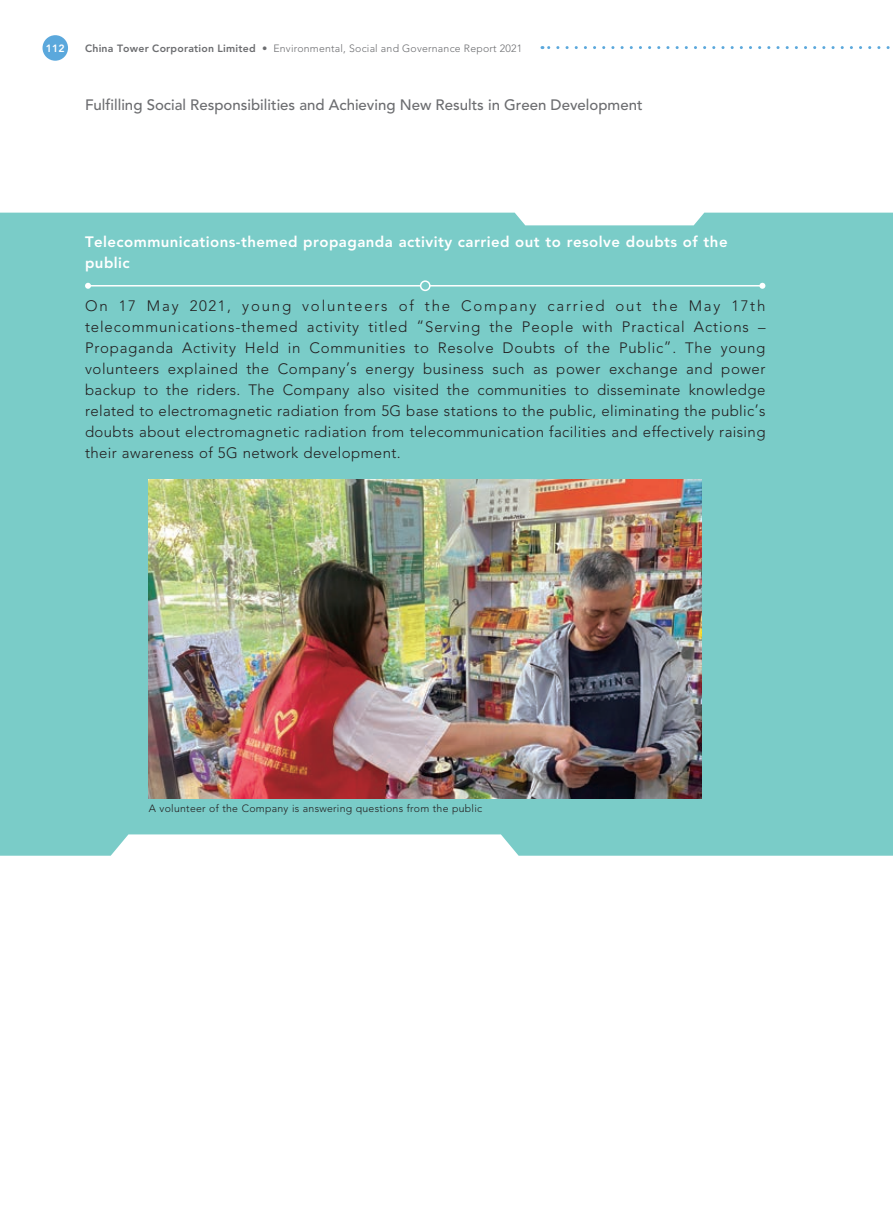
<style>
.page{position:relative;width:893px;height:1212px;background:#fff}
.page>*{position:absolute;margin:0;border:0;box-sizing:border-box;transform-origin:0 0}
.t1{font:300 15px/21px "Avenir LT Std";letter-spacing:.025em;color:#231f20;text-align:justify}
.t2{font:800 15px/20.2px "Avenir LT Std";letter-spacing:.03em;color:#fff}
.t3{font:500 15px "Avenir LT Std";color:#6c6d70}
.t4{font:300 10.5px "Avenir LT Std";letter-spacing:.02em;color:#6c6d70}
.t5{font:300 10.5px "Avenir LT Std";letter-spacing:.025em;color:#231f20}
.t6{font:800 10.5px "Avenir LT Std";color:#fff}
.s1{font-weight:800}
</style>
<div class="page">
<div style="left:43px;top:35px;width:25px;height:26px;background:#5ba8dc;border-radius:50%"></div>
<svg style="left:542px;top:46px;width:348px;height:3px"></svg>
<div style="left:0;top:213px;width:893px;height:643px;background:#7accc8"></div>
<hr style="left:88px;top:285px;width:674px;height:1px;background:#fff">
<svg style="left:85px;top:283px;width:6px;height:6px"></svg>
<svg style="left:759px;top:283px;width:6px;height:6px"></svg>
<div style="left:421px;top:281px;width:9px;height:9px;background:#7accc8;border-radius:50%"></div>
<div style="left:420px;top:280px;width:11px;height:11px;border:2px solid #fff;border-radius:50%"></div>
<img style="left:149px;top:479px;width:553px;height:319px">
<p class="t6" style="left:46px;top:42px;width:21px">112</p>
<p class="t4" style="left:85px;top:42px;width:439px"><span class="s1">China Tower Corporation Limited</span> • Environmental, Social and Governance Report 2021</p>
<p class="t3" style="left:85px;top:96px;width:559px">Fulfilling Social Responsibilities and Achieving New Results in Green Development</p>
<p class="t2" style="left:85px;top:232px;width:644px">Telecommunications-themed propaganda activity carried out to resolve doubts of the public</p>
<p class="t1" style="left:85px;top:295px;width:682px">On 17 May 2021, young volunteers of the Company carried out the May 17th telecommunications-themed activity titled “Serving the People with Practical Actions – Propaganda Activity Held in Communities to Resolve Doubts of the Public”. The young volunteers explained the Company’s energy business such as power exchange and power backup to the riders. The Company also visited the communities to disseminate knowledge related to electromagnetic radiation from 5G base stations to the public, eliminating the public’s doubts about electromagnetic radiation from telecommunication facilities and effectively raising their awareness of 5G network development.</p>
<p class="t5" style="left:149px;top:802px;width:335px">A volunteer of the Company is answering questions from the public</p>
</div>
